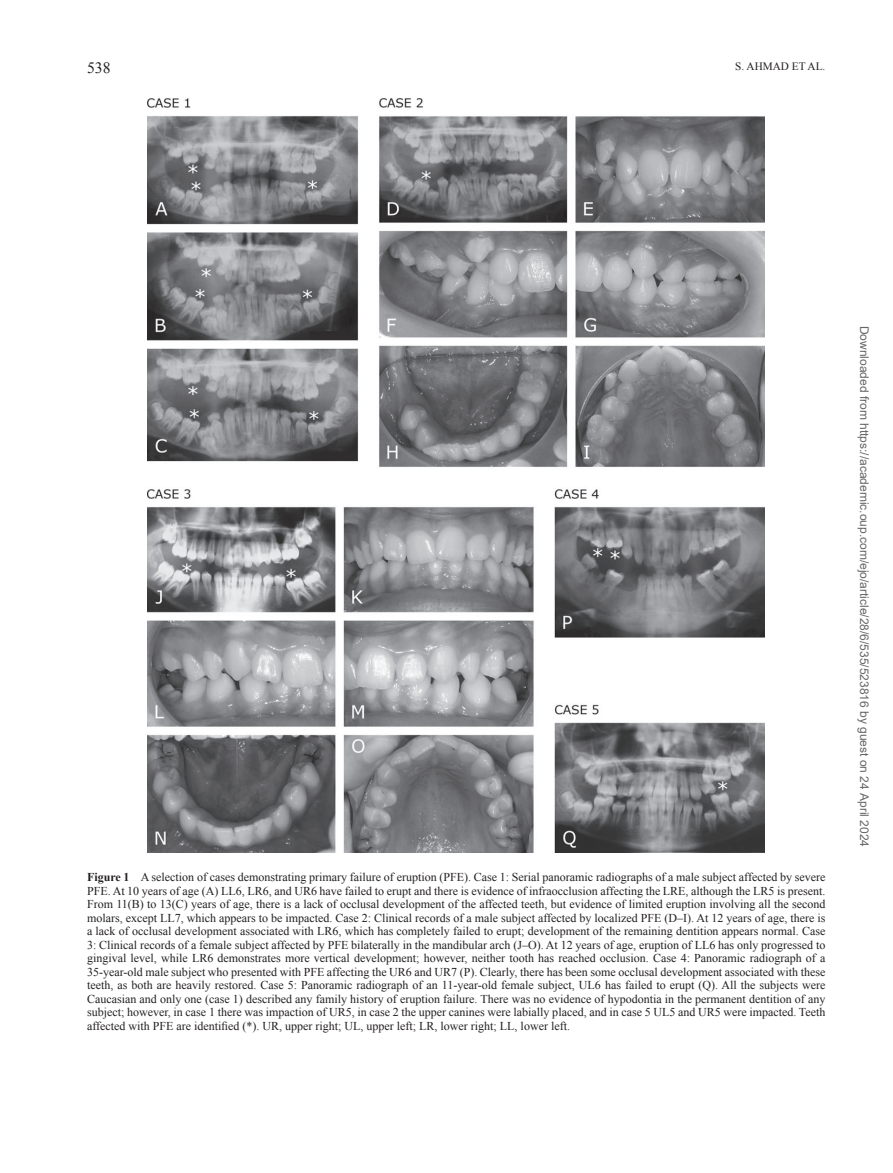
<style>
.page{position:relative;width:893px;height:1173px;background:#fff}
.page>*{position:absolute;margin:0;border:0;box-sizing:border-box;transform-origin:0 0}
.t1{font:15.75px "Times New Roman";color:#231f20}
.t2{font:12px/13.5px "Times New Roman";color:#231f20;text-align:justify}
.t3{font:12px "Arial";color:#666}
.t4{font:11.25px "Times New Roman";color:#231f20}
.s1{font-weight:700}
</style>
<div class="page">
<img style="left:148px;top:98px;width:616px;height:754px">
<h1 class="t1" style="left:87px;top:59px;width:25px">538</h1>
<p class="t4" style="left:735px;top:60px;width:92px">S. AHMAD ET AL.</p>
<p class="t2" style="left:87px;top:871px;width:739px"><span class="s1">Figure 1</span> A selection of cases demonstrating primary failure of eruption (PFE). Case 1: Serial panoramic radiographs of a male subject affected by severe PFE. At 10 years of age (A) LL6, LR6, and UR6 have failed to erupt and there is evidence of infraocclusion affecting the LRE, although the LR5 is present.<br>From 11(B) to 13(C) years of age, there is a lack of occlusal development of the affected teeth, but evidence of limited eruption involving all the second molars, except LL7, which appears to be impacted. Case 2: Clinical records of a male subject affected by localized PFE (D – I). At 12 years of age, there is a lack of occlusal development associated with LR6, which has completely failed to erupt; development of the remaining dentition appears normal. Case 3: Clinical records of a female subject affected by PFE bilaterally in the mandibular arch (J – O). At 12 years of age, eruption of LL6 has only progressed to gingival level, while LR6 demonstrates more vertical development; however, neither tooth has reached occlusion. Case 4: Panoramic radiograph of a 35-year-old male subject who presented with PFE affecting the UR6 and UR7 (P). Clearly, there has been some occlusal development associated with these teeth, as both are heavily restored. Case 5: Panoramic radiograph of an 11-year-old female subject, UL6 has failed to erupt (Q). All the subjects were Caucasian and only one (case 1) described any family history of eruption failure. There was no evidence of hypodontia in the permanent dentition of any subject; however, in case 1 there was impaction of UR5, in case 2 the upper canines were labially placed, and in case 5 UL5 and UR5 were impacted. Teeth affected with PFE are identified (*). UR, upper right; UL, upper left; LR, lower right; LL, lower left.</p>
<p class="t3" style="left:868px;top:326px;width:523px;rotate:90deg">Downloaded from https://academic.oup.com/ejo/article/28/6/535/523816 by guest on 24 April 2024</p>
</div>
